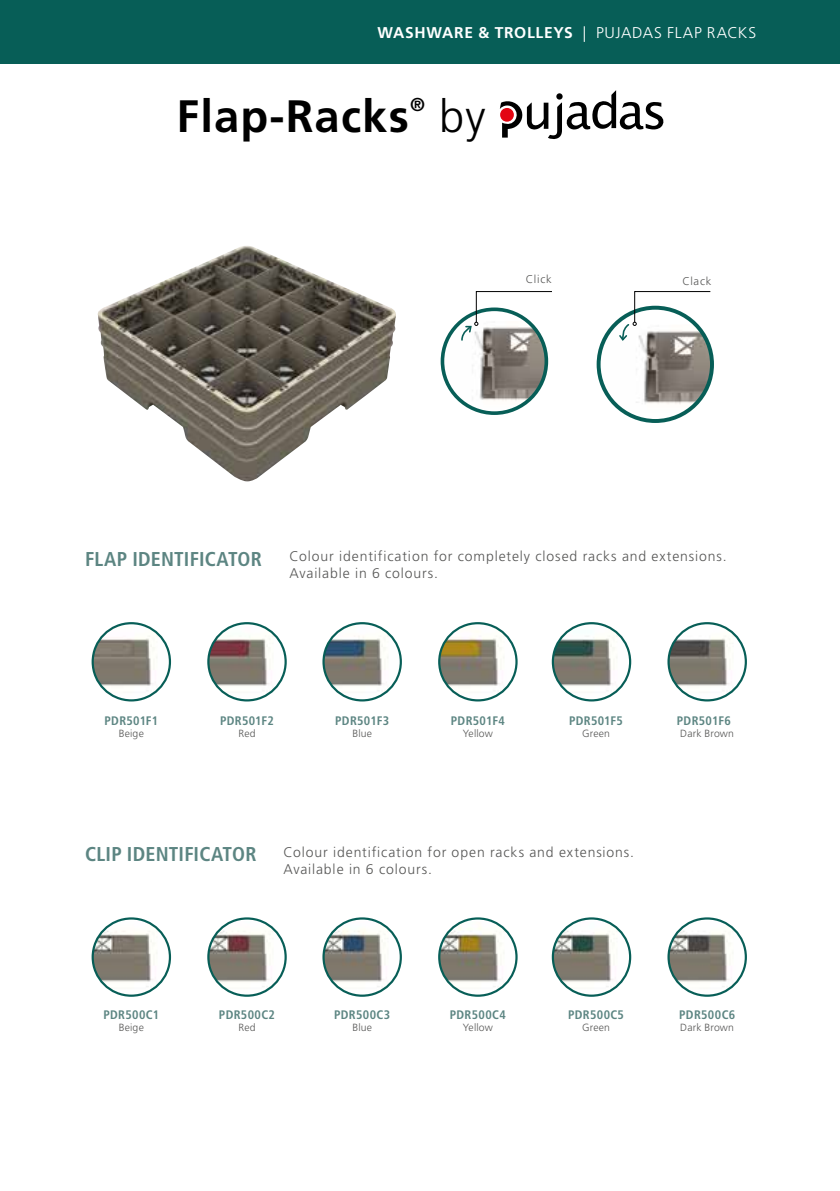
<style>
.page{position:relative;width:840px;height:1191px;background:#fff}
.page>*{position:absolute;margin:0;border:0;box-sizing:border-box;transform-origin:0 0}
.t1{font:700 45.4px "Frutiger LT Std";letter-spacing:.025em;color:#000}
.t2{font:300 45.4px "Frutiger LT Std";color:#000}
.t3{font:700 condensed 20px "Frutiger LT Std";letter-spacing:.01em;color:#5c8582}
.t4{font:700 18.6px "Frutiger LT Std";color:#000}
.t5{font:700 15.6px "Frutiger LT Std";letter-spacing:.045em;color:#fff}
.t6{font:300 14px/16.8px "Frutiger LT Std";letter-spacing:.06em;color:#575756}
.t7{font:700 condensed 12.4px "Frutiger LT Std";letter-spacing:.025em;color:#5c8582}
.t8{font:300 11.2px "Frutiger LT Std";letter-spacing:.065em;color:#575756}
.t9{font:300 10.4px "Frutiger LT Std";letter-spacing:.015em;color:#575756}
.s1{font-weight:300}
</style>
<div class="page">
<div style="left:0;top:0;width:839px;height:64px;background:#075e57"></div>
<img style="left:94px;top:626px;width:76px;height:74px">
<div style="left:91px;top:622px;width:80px;height:79px;border:2px solid #075e57;border-radius:50%"></div>
<img style="left:323px;top:626px;width:77px;height:74px">
<div style="left:322px;top:622px;width:79px;height:79px;border:2px solid #075e57;border-radius:50%"></div>
<img style="left:554px;top:626px;width:75px;height:74px">
<div style="left:551px;top:622px;width:80px;height:79px;border:2px solid #075e57;border-radius:50%"></div>
<img style="left:208px;top:626px;width:77px;height:74px">
<div style="left:207px;top:622px;width:79px;height:79px;border:2px solid #075e57;border-radius:50%"></div>
<img style="left:439px;top:626px;width:77px;height:74px">
<div style="left:438px;top:622px;width:79px;height:79px;border:2px solid #075e57;border-radius:50%"></div>
<img style="left:668px;top:626px;width:77px;height:74px">
<div style="left:667px;top:622px;width:79px;height:79px;border:2px solid #075e57;border-radius:50%"></div>
<img style="left:97px;top:246px;width:299px;height:235px">
<img style="left:93px;top:921px;width:77px;height:74px">
<div style="left:91px;top:917px;width:80px;height:79px;border:2px solid #075e57;border-radius:50%"></div>
<img style="left:323px;top:921px;width:77px;height:74px">
<div style="left:322px;top:917px;width:79px;height:79px;border:2px solid #075e57;border-radius:50%"></div>
<img style="left:554px;top:921px;width:75px;height:74px">
<div style="left:551px;top:917px;width:80px;height:79px;border:2px solid #075e57;border-radius:50%"></div>
<img style="left:208px;top:921px;width:77px;height:74px">
<div style="left:207px;top:917px;width:79px;height:79px;border:2px solid #075e57;border-radius:50%"></div>
<img style="left:439px;top:921px;width:77px;height:74px">
<div style="left:438px;top:917px;width:79px;height:79px;border:2px solid #075e57;border-radius:50%"></div>
<img style="left:668px;top:921px;width:77px;height:74px">
<div style="left:667px;top:917px;width:79px;height:79px;border:2px solid #075e57;border-radius:50%"></div>
<img style="left:445px;top:321px;width:101px;height:88px">
<div style="left:440px;top:307px;width:108px;height:108px;border:4px solid #075e57;border-radius:50%"></div>
<svg style="left:460px;top:291px;width:92px;height:50px"></svg>
<img style="left:601px;top:324px;width:110px;height:89px">
<div style="left:596px;top:306px;width:117px;height:117px;border:4px solid #075e57;border-radius:50%"></div>
<svg style="left:617px;top:291px;width:93px;height:51px"></svg>
<svg style="left:499px;top:90px;width:164px;height:49px"></svg>
<p class="t5" style="left:377px;top:23px;width:380px">WASHWARE &amp; TROLLEYS <span class="s1">| PUJADAS FLAP RACKS</span></p>
<h1 class="t1" style="left:176px;top:89px;width:234px">Flap-Racks</h1>
<h3 class="t4" style="left:410px;top:94px;width:16px">®</h3>
<h1 class="t2" style="left:439px;top:90px;width:48px">by</h1>
<p class="t8" style="left:525px;top:273px;width:27px">Click</p>
<p class="t8" style="left:682px;top:275px;width:30px">Clack</p>
<h2 class="t3" style="left:85px;top:547px;width:178px">FLAP IDENTIFICATOR</h2>
<p class="t6" style="left:289px;top:548px;width:438px">Colour identification for completely closed racks and extensions.<br>Available in 6 colours.</p>
<p class="t7" style="left:104px;top:713px;width:55px">PDR501F1</p>
<p class="t7" style="left:220px;top:713px;width:55px">PDR501F2</p>
<p class="t7" style="left:335px;top:713px;width:55px">PDR501F3</p>
<p class="t7" style="left:450px;top:713px;width:55px">PDR501F4</p>
<p class="t7" style="left:568px;top:713px;width:55px">PDR501F5</p>
<p class="t7" style="left:676px;top:713px;width:55px">PDR501F6</p>
<p class="t9" style="left:119px;top:727px;width:27px">Beige</p>
<p class="t9" style="left:238px;top:727px;width:19px">Red</p>
<p class="t9" style="left:352px;top:727px;width:21px">Blue</p>
<p class="t9" style="left:462px;top:727px;width:32px">Yellow</p>
<p class="t9" style="left:581px;top:727px;width:29px">Green</p>
<p class="t9" style="left:680px;top:727px;width:55px">Dark Brown</p>
<h2 class="t3" style="left:85px;top:842px;width:173px">CLIP IDENTIFICATOR</h2>
<p class="t6" style="left:283px;top:843px;width:352px">Colour identification for open racks and extensions.<br>Available in 6 colours.</p>
<p class="t7" style="left:103px;top:1007px;width:57px">PDR500C1</p>
<p class="t9" style="left:119px;top:1022px;width:27px">Beige</p>
<p class="t7" style="left:219px;top:1007px;width:57px">PDR500C2</p>
<p class="t9" style="left:238px;top:1022px;width:19px">Red</p>
<p class="t7" style="left:334px;top:1007px;width:58px">PDR500C3</p>
<p class="t9" style="left:352px;top:1022px;width:21px">Blue</p>
<p class="t7" style="left:449px;top:1007px;width:58px">PDR500C4</p>
<p class="t9" style="left:462px;top:1022px;width:32px">Yellow</p>
<p class="t7" style="left:567px;top:1007px;width:57px">PDR500C5</p>
<p class="t9" style="left:581px;top:1022px;width:29px">Green</p>
<p class="t7" style="left:678px;top:1007px;width:57px">PDR500C6</p>
<p class="t9" style="left:680px;top:1022px;width:55px">Dark Brown</p>
</div>
